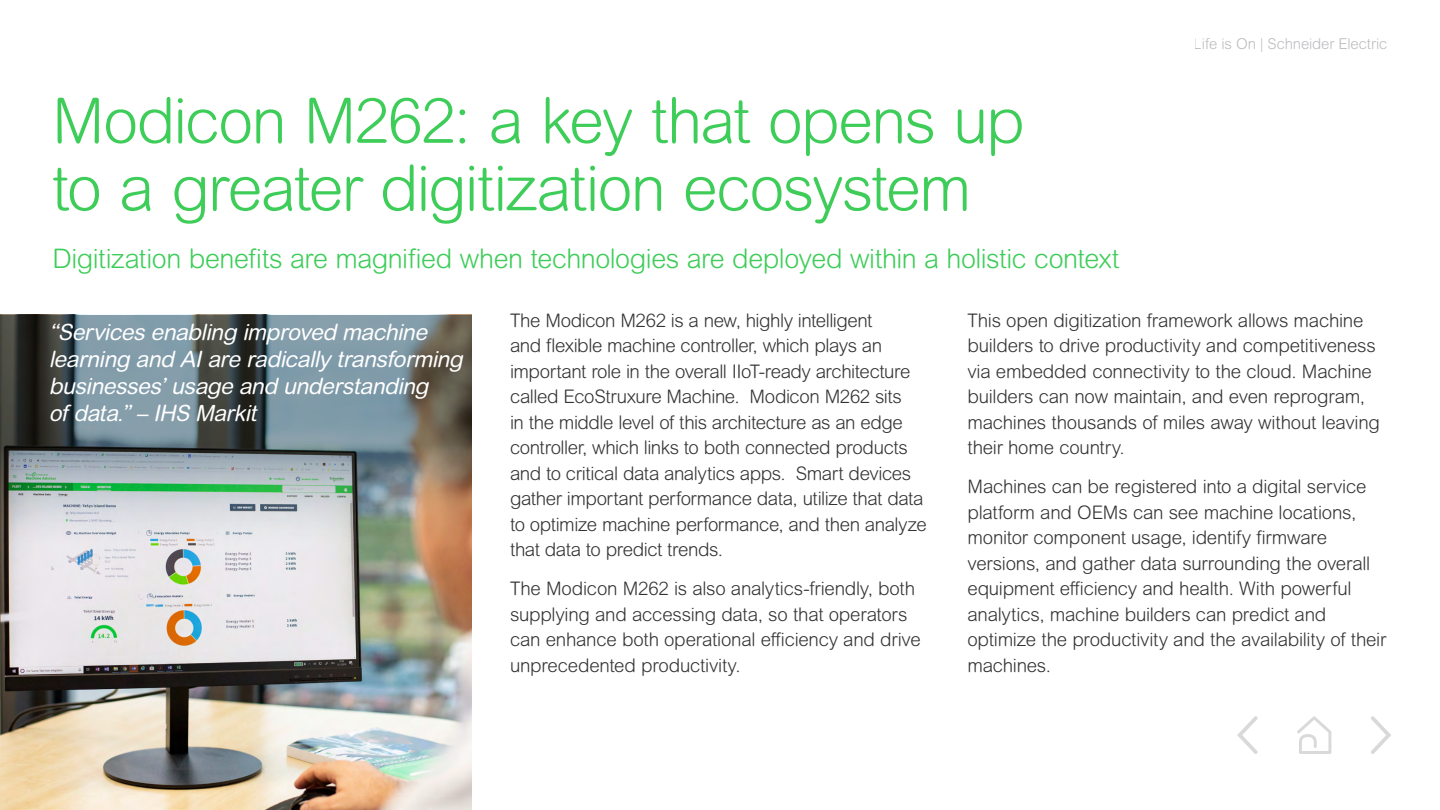
<style>
.page{position:relative;width:1440px;height:810px;background:#fff}
.page>*{position:absolute;margin:0;border:0;box-sizing:border-box;transform-origin:0 0}
.t1{font:300 63px/67.5px "Arial Rounded MT Pro";letter-spacing:-.03em;color:#3dcd58}
.t2{font:300 27px "Arial Rounded MT Pro";letter-spacing:-.015em;color:#3dcd58}
.t3{font:italic 22.5px/27px "Arial Rounded MT Pro";color:#fff}
.t4{font:300 18.75px/25.5px "Arial Rounded MT Pro";letter-spacing:-.015em;color:#333}
.t5{font:300 15px "Arial Rounded MT Pro";letter-spacing:-.01em;color:#bcbcbf}
</style>
<div class="page">
<img style="left:0;top:314px;width:472px;height:495px">
<img style="left:0;top:315px;width:472px;height:298px">
<svg style="left:1371px;top:716px;width:20px;height:38px"></svg>
<svg style="left:1237px;top:716px;width:21px;height:38px"></svg>
<svg style="left:1297px;top:716px;width:34px;height:38px"></svg>
<h1 class="t1" style="left:52px;top:90px;width:975px">Modicon M262: a key that opens up to a greater digitization ecosystem</h1>
<h2 class="t2" style="left:52px;top:243px;width:1069px">Digitization benefits are magnified when technologies are deployed within a holistic context</h2>
<p class="t5" style="left:1194px;top:35px;width:195px">Life is On | Schneider Electric</p>
<p class="t3" style="left:49px;top:320px;width:421px">“Servicesenabling improved machine learning and AIare radicallytransforming businesses’usage and understanding ofdata.”–IHS Markit</p>
<p class="t4" style="left:510px;top:308px;width:418px">The Modicon M262 is a new, highly intelligent<br>and flexible machine controller, which plays an important role in the overall IIoT-ready architecture called EcoStruxure Machine. Modicon M262 sits<br>in the middle level of this architecture as an edge controller, which links to both connected products and to critical data analytics apps. Smart devices gather important performance data, utilize that data to optimize machine performance, and then analyze that data to predict trends.</p>
<p class="t4" style="left:510px;top:576px;width:412px">The Modicon M262 is also analytics-friendly, both supplying and accessing data, so that operators can enhance both operational efficiency and drive unprecedented productivity.</p>
<p class="t4" style="left:968px;top:308px;width:414px">This open digitization framework allows machine builders to drive productivity and competitiveness via embedded connectivity to the cloud. Machine builders can now maintain, and even reprogram, machines thousands of miles away without leaving their home country.</p>
<p class="t4" style="left:968px;top:474px;width:420px">Machines can be registered into a digital service platform and OEMs can see machine locations, monitor component usage, identify firmware versions, and gather data surrounding the overall equipment efficiency and health. With powerful analytics, machine builders can predict and optimize the productivity and the availability of their machines.</p>
</div>
